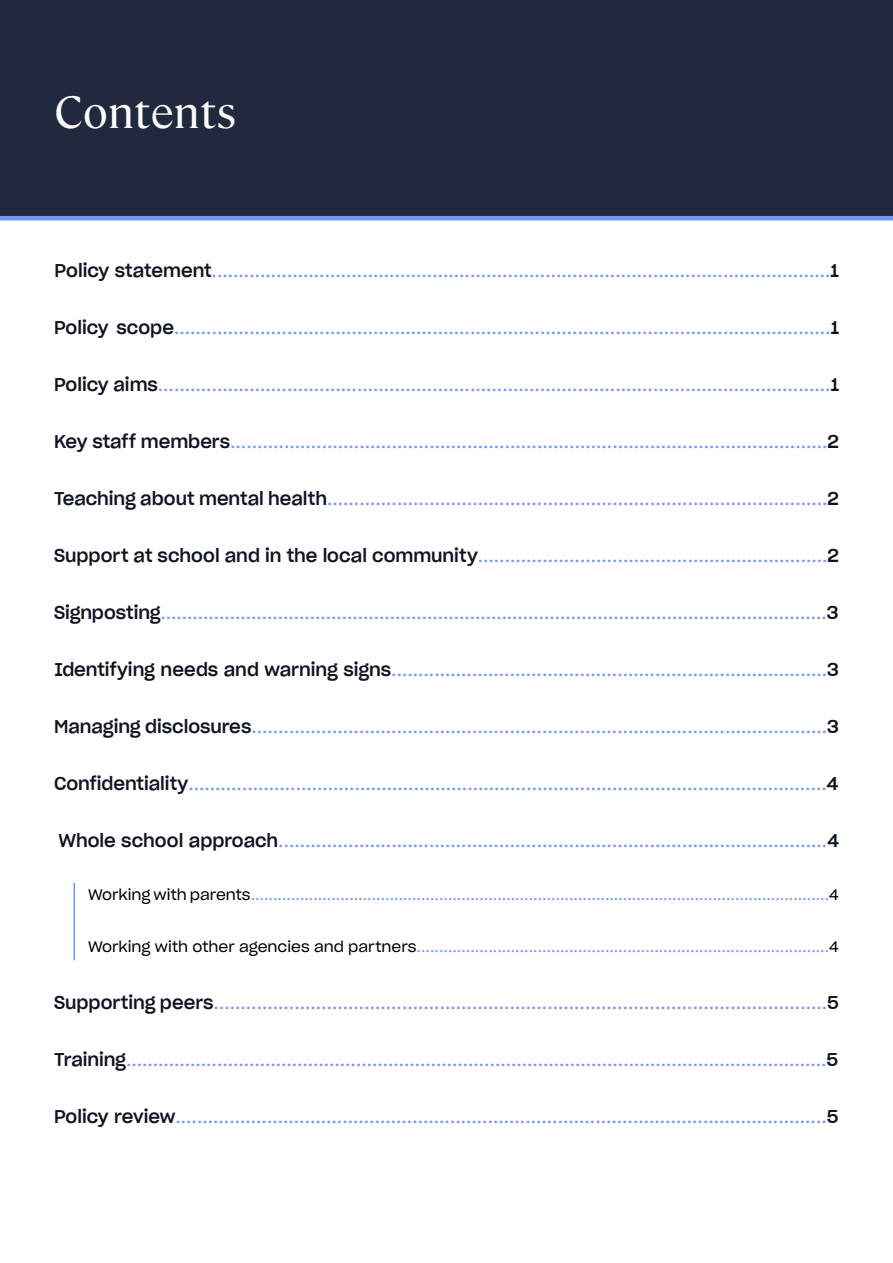
<style>
.page{position:relative;width:893px;height:1263px;background:#fff}
.page>*{position:absolute;margin:0;border:0;box-sizing:border-box;transform-origin:0 0}
.t1{font:45px "Cambon";color:#fcfafa}
.t2{font:18px "Sharp Grotesk Book 20";color:#7396f7}
.t3{font:15px "Sharp Grotesk Book 20";color:#7396f7}
.s1{font-family:"Sharp Grotesk Medium 20";color:#0f1423}
.s2{color:#000}
</style>
<div class="page">
<div style="left:0;top:0;width:893px;height:216px;background:#20293e"></div>
<hr style="left:0;top:216px;width:893px;height:4px;background:#7396f7">
<hr style="left:74px;top:883px;width:1px;height:77px;background:#7396f7">
<h1 class="t1" style="left:54px;top:80px;width:184px">Contents</h1>
<p class="t2" style="left:55px;top:256px;width:786px"><span class="s1">Policy statement</span>...................................................................................................................<span class="s1">1</span></p>
<p class="t2" style="left:54px;top:313px;width:786px"><span class="s1">Policy scope</span>..........................................................................................................................<span class="s1">1</span></p>
<p class="t2" style="left:54px;top:370px;width:786px"><span class="s1">Policy aims</span>.............................................................................................................................<span class="s1">1</span></p>
<p class="t2" style="left:54px;top:427px;width:786px"><span class="s1">Key staff members</span>...............................................................................................................<span class="s1">2</span></p>
<p class="t2" style="left:54px;top:484px;width:786px"><span class="s1">Teaching about mental health</span>.............................................................................................<span class="s1">2</span></p>
<p class="t2" style="left:54px;top:541px;width:786px"><span class="s1">Support at school and in the local community</span>.................................................................<span class="s1">2</span></p>
<p class="t2" style="left:54px;top:598px;width:786px"><span class="s1">Signposting</span>.............................................................................................................................<span class="s1">3</span></p>
<p class="t2" style="left:54px;top:655px;width:786px"><span class="s1">Identifying needs and warning signs</span>.................................................................................<span class="s1">3</span></p>
<p class="t2" style="left:54px;top:712px;width:786px"><span class="s1">Managing disclosures</span>...........................................................................................................<span class="s1">3</span></p>
<p class="t2" style="left:54px;top:769px;width:786px"><span class="s1">Confidentiality</span>.......................................................................................................................<span class="s1">4</span></p>
<p class="t2" style="left:59px;top:826px;width:782px"><span class="s1">Whole school approach</span>......................................................................................................<span class="s1">4</span></p>
<p class="t3" style="left:88px;top:882px;width:752px"><span class="s2">Working with parents</span>.................................................................................................................................<span class="s2">4</span></p>
<p class="t3" style="left:88px;top:935px;width:752px"><span class="s2">Working with other agencies and partners</span>............................................................................................<span class="s2">4</span></p>
<p class="t2" style="left:54px;top:988px;width:786px"><span class="s1">Supporting peers</span>..................................................................................................................<span class="s1">5</span></p>
<p class="t2" style="left:54px;top:1045px;width:786px"><span class="s1">Training</span>...................................................................................................................................<span class="s1">5</span></p>
<p class="t2" style="left:54px;top:1102px;width:786px"><span class="s1">Policy review</span>.........................................................................................................................<span class="s1">5</span></p>
</div>
